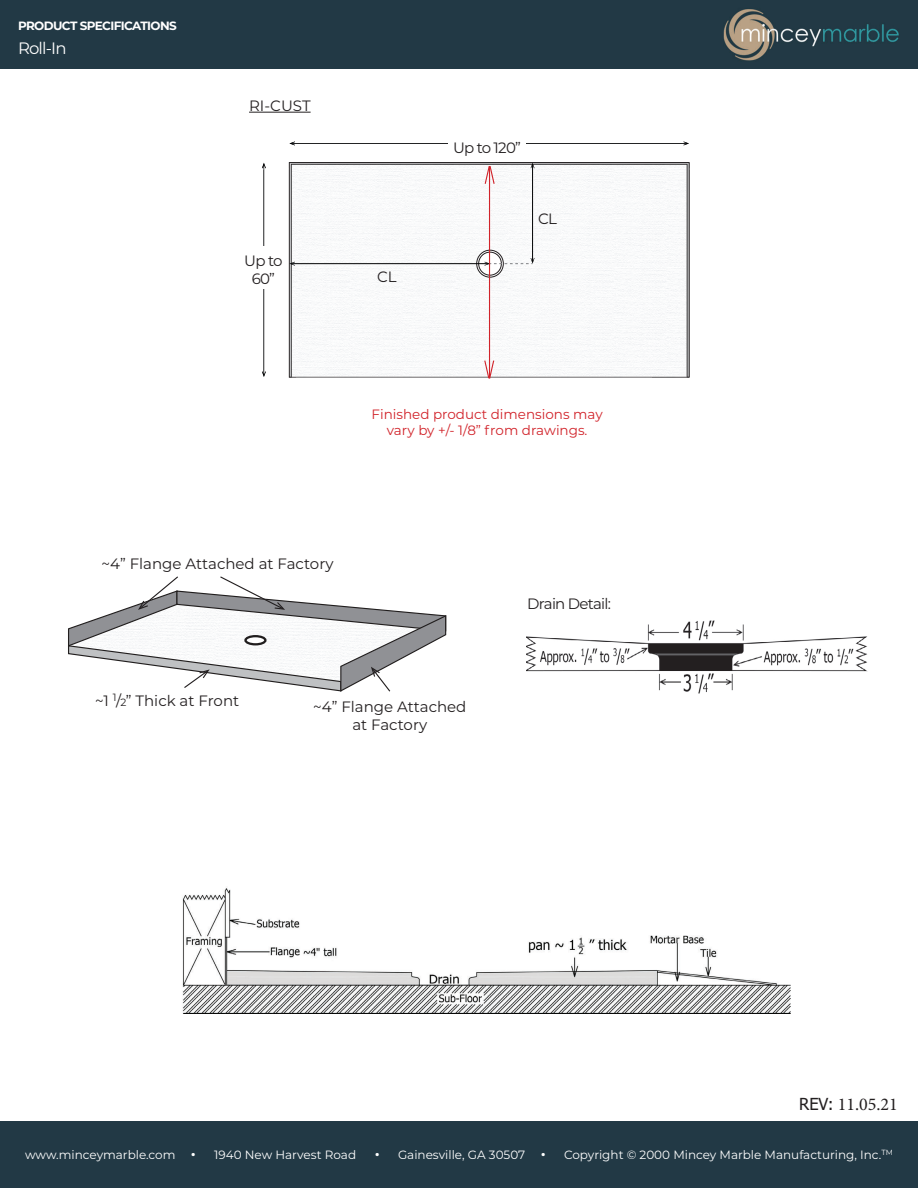
<style>
.page{position:relative;width:918px;height:1188px;background:#fff}
.page>*{position:absolute;margin:0;border:0;box-sizing:border-box;transform-origin:0 0}
.t1{font:18px "Minion Pro";color:#231f20}
.t2{font:16.5px "Montserrat";letter-spacing:-.05em;color:#fff}
.t3{font:15px/18px "Montserrat";color:#231f20;text-align:center}
.t4{font:15px "Montserrat";letter-spacing:-.05em;color:#231f20}
.t5{font:13.5px/16.2px "Montserrat";color:#d1232a;text-align:center}
.t6{font:12px "Montserrat";color:#fff}
.t7{font:700 12px "Montserrat";letter-spacing:-.05em;color:#fff}
.s1{font-size:10.5px}
.s2{font-family:"Tahoma";font-size:16.5px}
</style>
<div class="page">
<div style="left:0;top:0;width:918px;height:68px;background:#223945"></div>
<div style="left:0;top:1121px;width:918px;height:67px;background:#223945"></div>
<img style="left:526px;top:620px;width:342px;height:74px">
<img style="left:182px;top:888px;width:608px;height:125px">
<img style="left:263px;top:169px;width:26px;height:209px">
<img style="left:295px;top:143px;width:388px;height:1px">
<svg style="left:289px;top:141px;width:6px;height:4px"></svg>
<svg style="left:683px;top:141px;width:6px;height:4px"></svg>
<img style="left:264px;top:168px;width:1px;height:203px">
<svg style="left:262px;top:163px;width:4px;height:5px"></svg>
<svg style="left:262px;top:371px;width:4px;height:6px"></svg>
<img style="left:289px;top:162px;width:401px;height:216px">
<svg style="left:477px;top:250px;width:26px;height:27px"></svg>
<div style="left:476px;top:250px;width:28px;height:27px;border:1px solid #231f20;border-radius:50%"></div>
<svg style="left:479px;top:252px;width:22px;height:23px"></svg>
<div style="left:478px;top:252px;width:24px;height:23px;border:1px solid #231f20;border-radius:50%"></div>
<hr style="left:532px;top:164px;width:1px;height:98px;background:#010203">
<svg style="left:531px;top:163px;width:4px;height:5px"></svg>
<hr style="left:291px;top:263px;width:197px;height:1px;background:#010203">
<svg style="left:289px;top:262px;width:6px;height:4px"></svg>
<svg style="left:484px;top:258px;width:51px;height:8px"></svg>
<div style="left:448px;top:134px;width:78px;height:23px;background:#fff"></div>
<hr style="left:489px;top:166px;width:1px;height:212px;background:#d1232a">
<svg style="left:484px;top:165px;width:11px;height:20px"></svg>
<svg style="left:483px;top:359px;width:12px;height:20px"></svg>
<div style="left:241px;top:247px;width:45px;height:42px;background:#fff"></div>
<svg style="left:68px;top:576px;width:379px;height:116px"></svg>
<hr style="left:249px;top:112px;width:62px;height:1px;background:#231f20">
<p class="t7" style="left:18px;top:18px;width:160px">PRODUCT SPECIFICATIONS</p>
<h2 class="t2" style="left:18px;top:41px;width:50px">Roll-In</h2>
<p class="t3" style="left:249px;top:97px;width:63px">RI-CUST</p>
<p class="t3" style="left:244px;top:252px;width:40px">Up to<br>60”</p>
<p class="t3" style="left:377px;top:268px;width:21px">CL</p>
<p class="t3" style="left:453px;top:140px;width:69px">Up to 120”</p>
<p class="t3" style="left:538px;top:211px;width:20px">CL</p>
<p class="t5" style="left:372px;top:407px;width:233px">Finished product dimensions may vary by +/- 1/8” from drawings.</p>
<p class="t3" style="left:102px;top:555px;width:234px">~4” Flange Attached at Factory</p>
<p class="t4" style="left:527px;top:597px;width:85px">Drain Detail:</p>
<p class="t3" style="left:95px;top:692px;width:146px">~1 <sup>1</sup>/<span class="s1">2</span>” Thick at Front</p>
<p class="t3" style="left:313px;top:698px;width:155px">~4” Flange Attached at Factory</p>
<h1 class="t1" style="left:799px;top:1094px;width:100px"><span class="s2">REV:</span> 11.05.21</h1>
<p class="t6" style="left:25px;top:1150px;width:869px">www.minceymarble.com <sup>.</sup> 1940 New Harvest Road <sup>.</sup> Gainesville, GA 30507 <sup>.</sup> Copyright © 2000 Mincey Marble Manufacturing, Inc.<sup>TM</sup></p>
</div>
